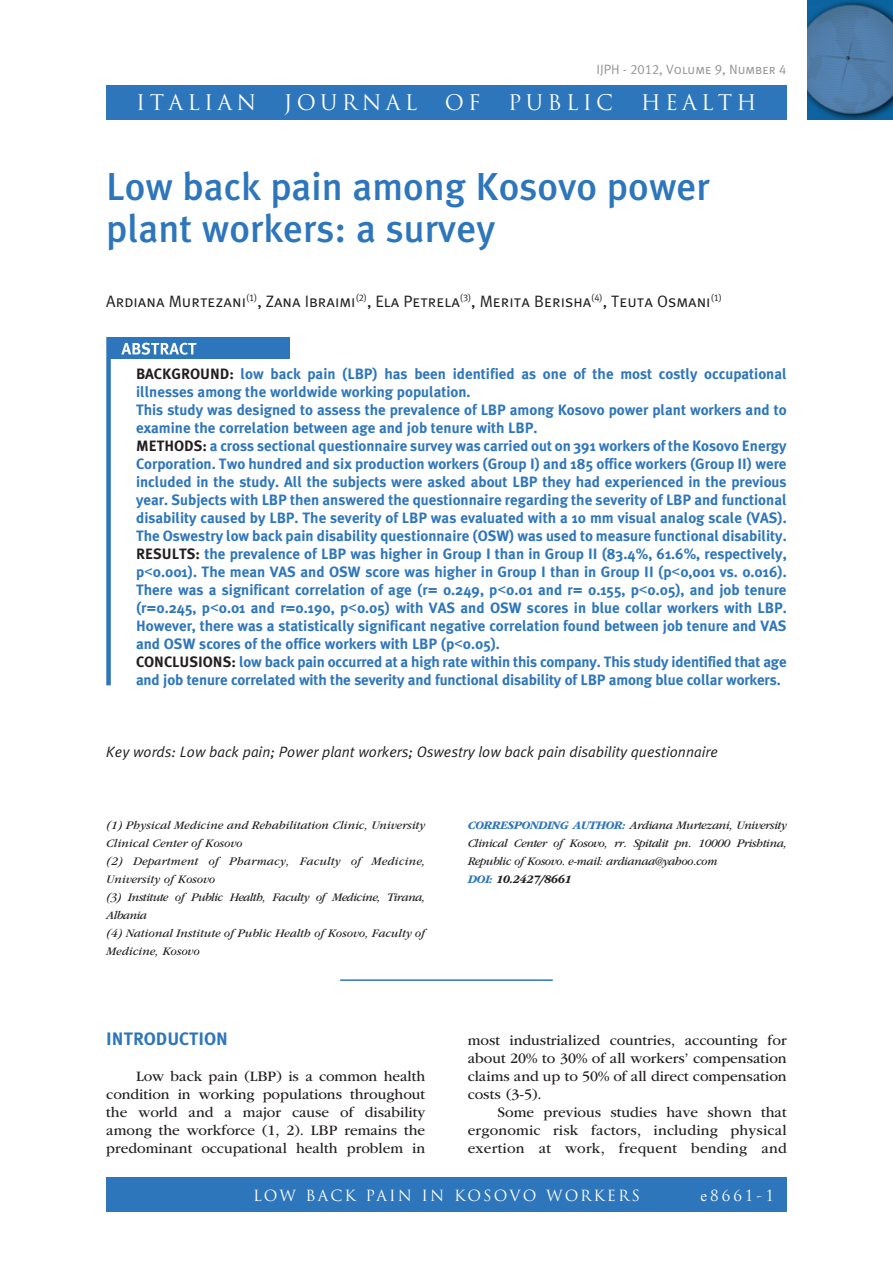
<style>
.page{position:relative;width:893px;height:1263px;background:#fff}
.page>*{position:absolute;margin:0;border:0;box-sizing:border-box;transform-origin:0 0}
.t1{font:500 39px/42px "Meta Plus";color:#2e76bc}
.t2{font:21px "Trajan Pro";letter-spacing:.2em;color:#fff}
.t3{font:700 18px "Meta Plus";color:#2e76bc}
.t4{font:16.5px "Meta Plus Normal Caps";color:#231f20}
.t5{font:700 15px/18px "Meta Plus";color:#2e76bc}
.t6{font:15px/18px "ITC Garamond Std";color:#231f20;text-align:justify}
.t7{font:italic 15px "Meta Plus Normal";color:#231f20}
.t8{font:15px "Trajan Pro";letter-spacing:.14em;color:#fff}
.t9{font:13.5px "Meta Plus Normal Caps";color:#939598}
.t10{font:italic 12px/18px "ITC Garamond Std";color:#231f20}
.t11{font:italic 12px/18px "ITC Garamond Std";letter-spacing:-.035em;color:#231f20}
.s1{color:#231f20}
.s2{font-family:"Arial";font-weight:400}
.s3{font-weight:700;color:#2e76bc}
.s4{font-weight:700}
.s5{font-family:"Times New Roman"}
</style>
<div class="page">
<div style="left:106px;top:85px;width:681px;height:34px;background:#2e76bc"></div>
<div style="left:106px;top:1178px;width:681px;height:34px;background:#2e76bc"></div>
<img style="left:808px;top:0;width:85px;height:119px">
<div style="left:109px;top:337px;width:181px;height:21px;background:#2e76bc"></div>
<svg style="left:121px;top:343px;width:76px;height:12px"></svg>
<div style="left:106px;top:337px;width:5px;height:348px;background:#2e76bc"></div>
<hr style="left:340px;top:979px;width:213px;height:2px;background:#2e76bc">
<p class="t9" style="left:596px;top:62px;width:192px">IJPH - 2012, Volume 9, Number 4</p>
<h2 class="t2" style="left:136px;top:89px;width:121px">ITALIAN</h2>
<h2 class="t2" style="left:284px;top:89px;width:135px">JOURNAL</h2>
<h2 class="t2" style="left:445px;top:89px;width:37px">OF</h2>
<h2 class="t2" style="left:508px;top:89px;width:106px">PUBLIC</h2>
<h2 class="t2" style="left:641px;top:89px;width:117px">HEALTH</h2>
<h1 class="t1" style="left:106px;top:165px;width:605px">Low back pain among Kosovo power plant workers: a survey</h1>
<p class="t4" style="left:106px;top:291px;width:617px">Ardiana Murtezani<sup>(1)</sup>, Zana Ibraimi<sup>(2)</sup>, Ela Petrela<sup>(3)</sup>, Merita Berisha<sup>(4)</sup>, Teuta Osmani<sup>(1)</sup></p>
<p class="t5" style="left:136px;top:364px;width:652px"><span class="s1">Background:</span> low back pain (LBP) has been identified as one of the most costly occupational illnesses among the worldwide working population.<br>This study was designed to assess the prevalence of LBP among Kosovo power plant workers and to examine the correlation between age and job tenure with LBP.<br><span class="s1">METHODs:</span> a cross sectional questionnaire survey was carried out on 391 workers of the Kosovo Energy Corporation. Two hundred and six production workers (Group I) and 185 office workers (Group II) were included in the study. All the subjects were asked about LBP they had experienced in the previous year. Subjects with LBP then answered the questionnaire regarding the severity of LBP and functional disability caused by LBP. The severity of LBP was evaluated with a 10 mm visual analog scale (VAS).<br>The Oswestry low back pain disability questionnaire (OSW) was used to measure functional disability.<br><span class="s1">RESU LTS:</span> the prevalence of LBP was higher in Group I than in Group II (83.4%, 61.6%, respectively, p<span class="s2">&lt;</span>0.001). The mean VAS and OSW score was higher in Group I than in Group II (p<span class="s2">&lt;</span>0,001 vs. 0.016).<br>There was a significant correlation of age (r= 0.249, p<span class="s2">&lt;</span>0.01 and r= 0.155, p<span class="s2">&lt;</span>0.05), and job tenure (r=0.245, p<span class="s2">&lt;</span>0.01 and r=0.190, p<span class="s2">&lt;</span>0.05) with VAS and OSW scores in blue collar workers with LBP.<br>However, there was a statistically significant negative correlation found between job tenure and VAS and OSW scores of the office workers with LBP (p<span class="s2">&lt;</span>0.05).<br><span class="s1">Conclusi onS:</span> low back pain occurred at a high rate within this company. This study identified that age and job tenure correlated with the severity and functional disability of LBP among blue collar workers.</p>
<p class="t7" style="left:106px;top:743px;width:613px">Key words: Low back pain; Power plant workers; Oswestry low back pain disability questionnaire</p>
<p class="t10" style="left:106px;top:816px;width:321px">(1) Physical Medicine and Rehabilitation Clinic, University Clinical Center of Kosovo<br>(2) Department of Pharmacy, Faculty of Medicine, University of Kosovo<br>(3) Institute of Public Health, Faculty of Medicine, Tirana, Albania<br>(4) National Institute of Public Health of Kosovo, Faculty of Medicine, Kosovo</p>
<p class="t11" style="left:468px;top:816px;width:320px"><span class="s3">CORRESPONDING AUTHOR:</span> Ardiana Murtezani, University Clinical Center of Kosovo, rr. Spitalit pn. 10000 Prishtina, Republic of Kosovo. e-mail: ardianaa@yahoo.com<br><span class="s3">DOI:</span> <span class="s4">10.2427/8661</span></p>
<p class="t3" style="left:106px;top:1028px;width:39px">INTRODUC</p>
<p class="t3" style="left:189px;top:1028px;width:27px">TION</p>
<p class="t6" style="left:106px;top:1067px;width:320px;text-indent:30px">Low back pain (LBP) is a common health condition in working populations throughout the world and a major cause of disability among the workforce (1, 2). LBP remains the predominant occupational health problem in</p>
<p class="t6" style="left:468px;top:1031px;width:320px">most industrialized countries, accounting for about 20% to 30% of all workers’ compensation claims and up to 50% of all direct compensation costs (3-5).</p>
<p class="t6" style="left:468px;top:1103px;width:321px;text-indent:30px">Some previous studies have shown that ergonomic risk factors, including physical exertion at work, frequent bending and</p>
<p class="t8" style="left:701px;top:1185px;width:75px"><span class="s5">e</span>8661-1</p>
<p class="t8" style="left:253px;top:1185px;width:65px">LOW BAC</p>
<p class="t8" style="left:345px;top:1185px;width:33px">K PAIN</p>
<p class="t8" style="left:422px;top:1185px;width:12px">IN</p>
<p class="t8" style="left:454px;top:1185px;width:187px">KO SOVO WORKERS</p>
</div>
